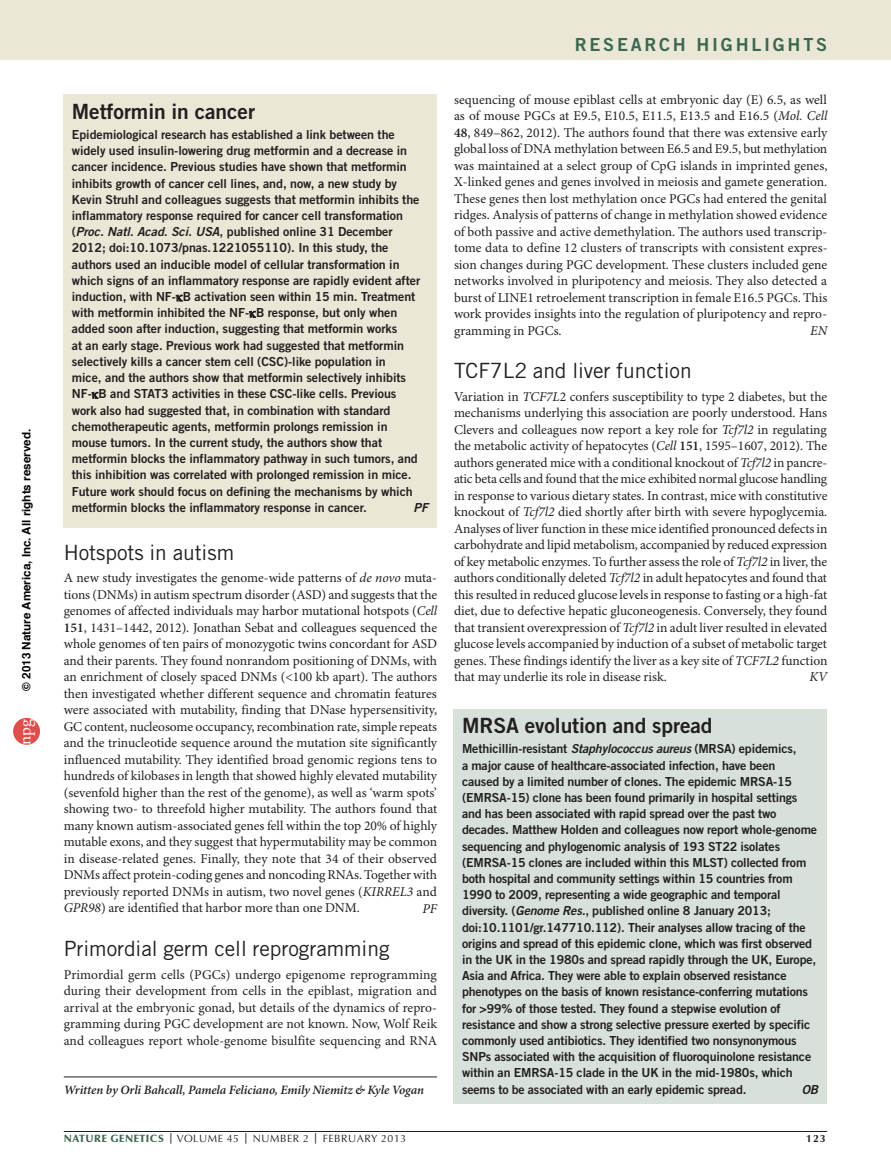
<style>
.page{position:relative;width:891px;height:1175px;background:#fff}
.page>*{position:absolute;margin:0;border:0;box-sizing:border-box;transform-origin:0 0}
.t1{font:21px "Trade Gothic LT Std";letter-spacing:-.005em;color:#231f20}
.t2{font:21px "Trade Gothic LT Std Bd 2";letter-spacing:-.005em;color:#231f20}
.t3{font:18px "Trade Gothic LT Std Bd 2";letter-spacing:.15em;color:#3b684f}
.t4{font:17.4px "Adobe Garamond Pro";color:#fff}
.t5{font:13.5px/16.5px "Minion Pro";letter-spacing:-.005em;color:#231f20;text-align:justify}
.t6{font:italic 13.5px "Minion Pro";color:#231f20}
.t7{font:italic 600 12.75px "Minion Pro";letter-spacing:-.01em;color:#231f20}
.t8{font:12.45px/16.2px "Trade Gothic LT Std Bd 2";letter-spacing:-.005em;color:#231f20}
.t9{font:12.45px "Trade Gothic LT Std Bd 2 Obl";color:#231f20}
.t10{font:700 11.7px "Helvetica";color:#000}
.t11{font:10.5px "Optima LT Std";letter-spacing:.05em;color:#231f20}
.t12{font:700 10.5px "Optima LT Std";color:#231f20}
.s1{font-family:"Trade Gothic LT Std Bd 2 Obl"}
.s2{font-style:italic}
.s3{font-weight:600}
.s4{font-weight:900;color:#3b684f}
.s5{font-weight:700}
</style>
<div class="page">
<div style="left:0;top:0;width:891px;height:60px;background:#ebe7d7"></div>
<hr style="left:64px;top:1131px;width:763px;height:1px;background:#231f20">
<div style="left:454px;top:709px;width:373px;height:394px;background:#d7e1da"></div>
<hr style="left:64px;top:1076px;width:373px;height:1px;background:#231f20">
<div style="left:63px;top:95px;width:374px;height:433px;background:#ebe7d7"></div>
<div style="left:13px;top:718px;width:27px;height:26px;background:#df4e4a;border-radius:50%"></div>
<svg style="left:176px;top:294px;width:7px;height:7px"></svg>
<svg style="left:249px;top:311px;width:7px;height:6px"></svg>
<svg style="left:92px;top:392px;width:6px;height:6px"></svg>
<p class="t10" style="left:17px;top:690px;width:263px;rotate:-90deg">© 2013 Nature America, Inc. All rights reserved.</p>
<p class="t4" style="left:14px;top:744px;width:28px;rotate:-90deg">npg</p>
<h2 class="t3" style="left:575px;top:34px;width:254px">research highlights</h2>
<h1 class="t2" style="left:72px;top:98px;width:185px">Metformin in cancer</h1>
<p class="t8" style="left:72px;top:126px;width:350px">Epidemiological research has established a link between the widely used insulin-lowering drug metformin and a decrease in cancer incidence. Previous studies have shown that metformin inhibits growth of cancer cell lines, and, now, a new study by Kevin Struhl and colleagues suggests that metformin inhibits the inflammatory response required for cancer cell transformation (<span class="s1">Proc. Natl. Acad. Sci. USA</span>, published online 31 December 2012; doi:10.1073/pnas.1221055110). I n this study, the authors used an inducible model of cellular transformation in which signs of an inflammatory response are rapidly evident after induction, with NF- B activation seen within 15 min. Treatment with metformin inhibited the NF- B response, but only when added soon after induction, suggesting that metformin works<br>at an early stage. Previous work had suggested that metformin selectively kills a cancer stem cell (CSC)-like population in<br>mice, and the authors show that metformin selectively inhibits NF- B and STAT</p>
<p class="t8" style="left:72px;top:385px;width:348px;text-indent:89px">3 activities in these CSC-like cells. Previous work also had suggested that, in combination with standard chemotherapeutic agents, metformin prolongs remission in mouse tumors. I n the current study, the authors show that metformin blocks the inflammatory pathway in such tumors, and this inhibition was correlated with prolonged remission in mice.<br>Future work should focus on defining the mechanisms by which metformin blocks the inflammatory response in cancer.</p>
<p class="t9" style="left:414px;top:499px;width:16px">PF</p>
<h1 class="t1" style="left:64px;top:540px;width:172px">Hotspots in autism</h1>
<p class="t5" style="left:64px;top:570px;width:375px">A new study investigates the genome-wide patterns of <span class="s2">de novo</span> muta&shy;tions (DNMs) in autism spectrum disorder (ASD) and suggests that the genomes of affected individuals may harbor mutational hotspots (<span class="s2">Cell </span><span class="s3">151</span>, 1431–1442, 2012). Jonathan Sebat and colleagues sequenced the whole genomes of ten pairs of monozygotic twins concordant for ASD and their parents. They found nonrandom positioning of DNMs, with an enrichment of closely spaced DNMs (&lt;100 kb apart). The authors then investigated whether different sequence and chromatin features were associated with mutability, finding that DNase hypersensitivity, GC content, nucleosome occupancy, recombination rate, simple repeats and the trinucleotide sequence around the mutation site significantly influenced mutability. They identified broad genomic regions tens to hundreds of kilobases in length that showed highly elevated mutability (sevenfold higher than the rest of the genome), as well as ‘warm spots’ showing two- to threefold higher mutability. The authors found that many known autism-associated genes fell within the top 20% of highly mutable exons, and they suggest that hypermutability may be common in disease-related genes. Finally, they note that 34 of their observed DNMs affect protein-coding genes and noncoding RNAs. Together with previously reported DNMs in autism, two novel genes (<span class="s2">KIRREL3</span> and <span class="s2">GPR98</span>) are identified that harbor more than one DNM.</p>
<p class="t6" style="left:423px;top:900px;width:16px">PF</p>
<h1 class="t1" style="left:64px;top:935px;width:327px">Primordial germ cell reprogramming</h1>
<p class="t5" style="left:64px;top:966px;width:375px">Primordial germ cells (PGCs) undergo epigenome reprogramming during their development from cells in the epiblast, migration and arrival at the embryonic gonad, but details of the dynamics of repro&shy;gramming during PGC development are not known. Now, Wolf Reik and colleagues report whole-genome bisulfite sequencing and RNA</p>
<p class="t7" style="left:64px;top:1082px;width:362px">Written by Orli Bahcall, Pamela Feliciano, Emily Niemitz &amp; Kyle Vogan</p>
<p class="t5" style="left:454px;top:92px;width:375px">sequencing of mouse epiblast cells at embryonic day (E) 6.5, as well as of mouse PGCs at E9.5, E10.5, E11.5, E13.5 and E16.5 (<span class="s2">Mol. Cell </span><span class="s3">48</span>, 849–862, 2012). The authors found that there was extensive early global loss of DNA methylation between E6.5 and E9.5, but methylation was maintained at a select group of CpG islands in imprinted genes, X-linked genes and genes involved in meiosis and gamete generation.<br>These genes then lost methylation once PGCs had entered the genital ridges. Analysis of patterns of change in methylation showed evidence of both passive and active demethylation. The authors used transcrip&shy;tome data to define 12 clusters of transcripts with consistent expres&shy;sion changes during PGC development. These clusters included gene networks involved in pluripotency and meiosis. They also detected a burst of LINE1 retroelement transcription in female E16.5 PGCs. This work provides insights into the regulation of pluripotency and repro&shy;gramming in PGCs.</p>
<p class="t6" style="left:810px;top:322px;width:19px">EN</p>
<h1 class="t1" style="left:454px;top:358px;width:239px">TCF7L2 and liver function</h1>
<p class="t5" style="left:454px;top:389px;width:375px">Variation in <span class="s2">TCF7L</span>2 confers susceptibility to type 2 diabetes, but the mechanisms underlying this association are poorly understood. Hans Clevers and colleagues now report a key role for <span class="s2">Tcf7l2</span> in regulating the metabolic activity of hepatocytes (<span class="s2">Cell</span> <span class="s3">151</span>, 1595–1607, 2012). The authors generated mice with a conditional knockout of <span class="s2">Tcf7l2</span> in pancre&shy;atic beta cells and found that the mice exhibited normal glucose handling in response to various dietary states. In contrast, mice with constitutive knockout of <span class="s2">Tcf7l2</span> died shortly after birth with severe hypoglycemia.<br>Analyses of liver function in these mice identified pronounced defects in carbohydrate and lipid metabolism, accompanied by reduced expression of key metabolic enzymes. To further assess the role of <span class="s2">Tcf7l2</span> in liver, the authors conditionally deleted <span class="s2">Tcf7l2</span> in adult hepatocytes and found that this resulted in reduced glucose levels in response to fasting or a high-fat diet, due to defective hepatic gluconeogenesis. Conversely, they found that transient overexpression of <span class="s2">Tcf7l2</span> in adult liver resulted in elevated glucose levels accompanied by induction of a subset of metabolic target genes. These findings identify the liver as a key site of <span class="s2">TCF7L2</span> function that may underlie its role in disease risk.</p>
<p class="t6" style="left:809px;top:669px;width:19px">KV</p>
<h1 class="t2" style="left:462px;top:712px;width:31px">MRSA</h1>
<h1 class="t2" style="left:525px;top:712px;width:189px">evolution and spread</h1>
<p class="t8" style="left:462px;top:740px;width:255px">Methicillin-resistant <span class="s1">Staphylococcus aureus</span> (MRSA</p>
<p class="t8" style="left:462px;top:740px;width:336px;text-indent:270px">) epidemics, a major cause of healthcare-associated infection, have been caused by a limited number of clones. The epidemic MRSA</p>
<p class="t8" style="left:773px;top:773px;width:21px">-15</p>
<p class="t8" style="left:462px;top:789px;width:357px;text-indent:45px">-15) clone has been found primarily in hospital settings and has been associated with rapid spread over the past two decades. Matthew Holden and colleagues now report whole-genome sequencing and phylogenomic analysis of 193 ST22 isolates<br>(EMRSA</p>
<p class="t8" style="left:462px;top:789px;width:30px">(EMRSA</p>
<p class="t8" style="left:462px;top:854px;width:356px;text-indent:45px">-15 clones are included within this MLST) collected from both hospital and community settings within 15 countries from 1990 to 2009, representing a wide geographic and temporal diversity. (<span class="s1">Genome Res.</span>, published online 8 January 2013; doi:10.1101/gr.147710.112). Their analyses allow tracing of the origins and spread of this epidemic clone, which was first observed in the UK in the 1980s and spread rapidly through the UK, Europe, Asia and Africa. They were able to explain observed resistance phenotypes on the basis of known resistance-conferring mutations for &gt;99% of those tested. They found a stepwise evolution of resistance and show a strong selective pressure exerted by specific commonly used antibiotics. They identified two nonsynonymous SNPs associated with the acquisition of fluoroquinolone resistance within an EMRSA</p>
<p class="t8" style="left:462px;top:1064px;width:332px;text-indent:92px">-15 clade in the UK in the mid-1980s, which seems to be associated with an early epidemic spread.</p>
<p class="t9" style="left:802px;top:1081px;width:18px">OB</p>
<p class="t11" style="left:64px;top:1132px;width:344px"><span class="s4">NATURE GENETICS</span> <span class="s5">|</span> VOLUME 45 <span class="s5">|</span> NUMBER 2 <span class="s5">|</span> FEBRUARY 2013</p>
<p class="t12" style="left:806px;top:1132px;width:21px">123</p>
</div>
